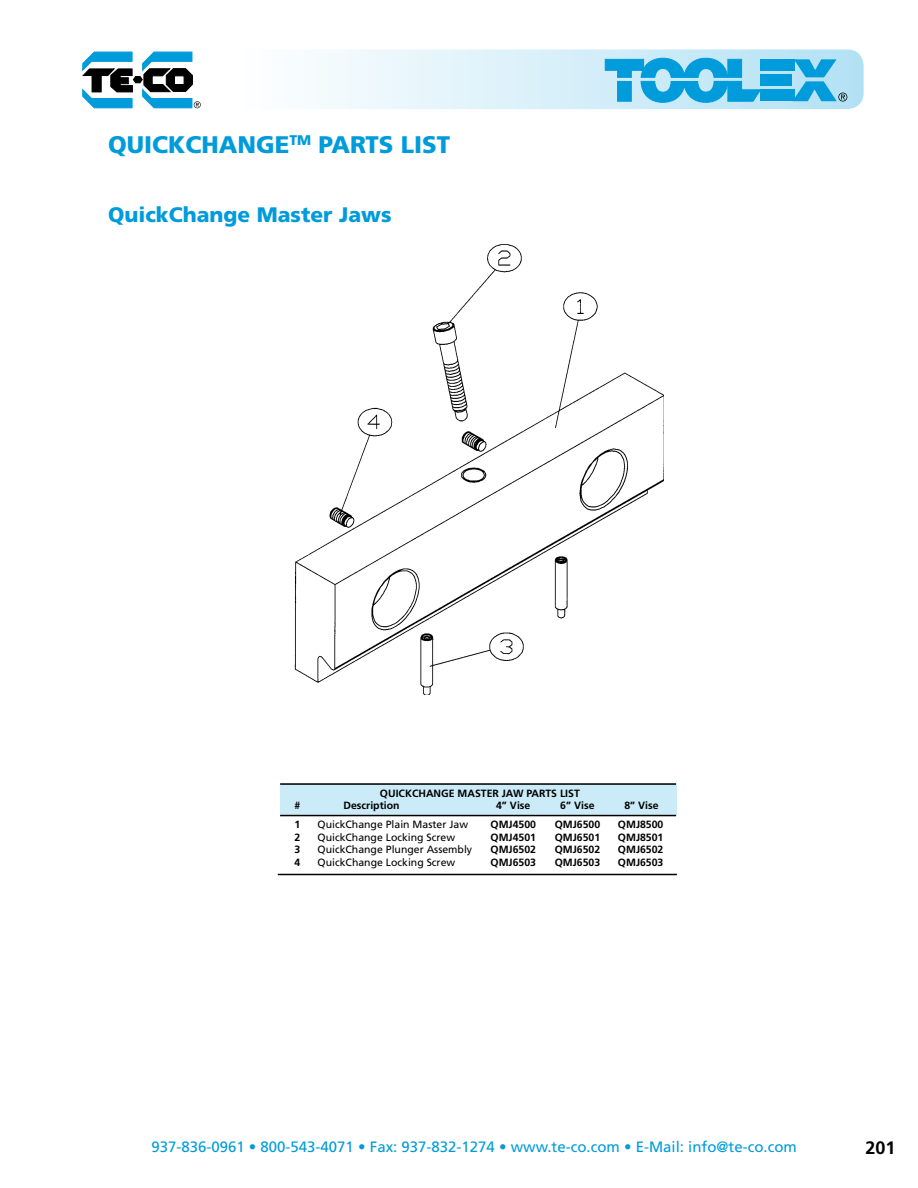
<style>
.page{position:relative;width:918px;height:1188px;background:#fff}
.page>*{position:absolute;margin:0;border:0;box-sizing:border-box;transform-origin:0 0}
.t1{font:900 24px "Frutiger";color:#009bdb}
.t2{font:900 21px "Frutiger";color:#009bdb}
.t3{font:700 18px "Frutiger";color:#000}
.t4{font:15px "Frutiger";color:#009bdb}
.t5{font:700 10.5px "Frutiger";color:#000}
.t6{font:10.5px "Frutiger";color:#000}
</style>
<div class="page">
<div style="left:225px;top:49px;width:639px;height:60px;background:linear-gradient(to right,#fff,#afe0f4);border-radius:16px"></div>
<svg style="left:83px;top:52px;width:118px;height:56px"></svg>
<div style="left:760px;top:59px;width:34px;height:12px;background:#009bdb"></div>
<div style="left:760px;top:74px;width:31px;height:12px;background:#009bdb"></div>
<div style="left:760px;top:90px;width:35px;height:11px;background:#009bdb"></div>
<svg style="left:604px;top:57px;width:158px;height:46px;background:#53bbe6"></svg>
<svg style="left:792px;top:59px;width:55px;height:43px;background:#60bee5"></svg>
<img style="left:295px;top:244px;width:369px;height:451px">
<div style="left:280px;top:783px;width:397px;height:32px;background:#ccebf8"></div>
<hr style="left:278px;top:874px;width:399px;height:1px;background:#000">
<hr style="left:280px;top:815px;width:396px;height:1px;background:#000">
<hr style="left:280px;top:783px;width:396px;height:2px;background:#000">
<h1 class="t1" style="left:108px;top:130px;width:344px">QUICKCHANGE<sup>TM</sup> PARTS LIST</h1>
<h2 class="t2" style="left:108px;top:202px;width:285px">QuickChange Master Jaws</h2>
<p class="t5" style="left:380px;top:787px;width:201px">QUICKCHANGE MASTER JAW PARTS LIST</p>
<p class="t5" style="left:294px;top:800px;width:7px">#</p>
<p class="t5" style="left:344px;top:800px;width:57px">Description</p>
<p class="t5" style="left:496px;top:800px;width:36px">4” Vise</p>
<p class="t5" style="left:560px;top:800px;width:36px">6” Vise</p>
<p class="t5" style="left:624px;top:800px;width:36px">8” Vise</p>
<p class="t5" style="left:294px;top:818px;width:7px">1</p>
<p class="t6" style="left:318px;top:818px;width:152px">QuickChange Plain Master Jaw</p>
<p class="t5" style="left:491px;top:818px;width:47px">QMJ4500</p>
<p class="t5" style="left:555px;top:818px;width:47px">QMJ6500</p>
<p class="t5" style="left:618px;top:818px;width:47px">QMJ8500</p>
<p class="t5" style="left:294px;top:831px;width:7px">2</p>
<p class="t6" style="left:318px;top:831px;width:139px">QuickChange Locking Screw</p>
<p class="t5" style="left:491px;top:831px;width:47px">QMJ4501</p>
<p class="t5" style="left:555px;top:831px;width:47px">QMJ6501</p>
<p class="t5" style="left:618px;top:831px;width:47px">QMJ8501</p>
<p class="t5" style="left:294px;top:843px;width:7px">3</p>
<p class="t6" style="left:318px;top:843px;width:156px">QuickChange Plunger Assembly</p>
<p class="t5" style="left:491px;top:843px;width:47px">QMJ6502</p>
<p class="t5" style="left:555px;top:843px;width:47px">QMJ6502</p>
<p class="t5" style="left:618px;top:843px;width:47px">QMJ6502</p>
<p class="t5" style="left:294px;top:856px;width:7px">4</p>
<p class="t6" style="left:318px;top:856px;width:139px">QuickChange Locking Screw</p>
<p class="t5" style="left:491px;top:856px;width:47px">QMJ6503</p>
<p class="t5" style="left:555px;top:856px;width:47px">QMJ6503</p>
<p class="t5" style="left:618px;top:856px;width:47px">QMJ6503</p>
<h3 class="t4" style="left:151px;top:1138px;width:647px">937-836-0961 • 800-543-4071 • Fax: 937-832-1274 • www.te-co.com • E-Mail: info@te-co.com</h3>
<h3 class="t3" style="left:866px;top:1137px;width:32px">201</h3>
</div>
